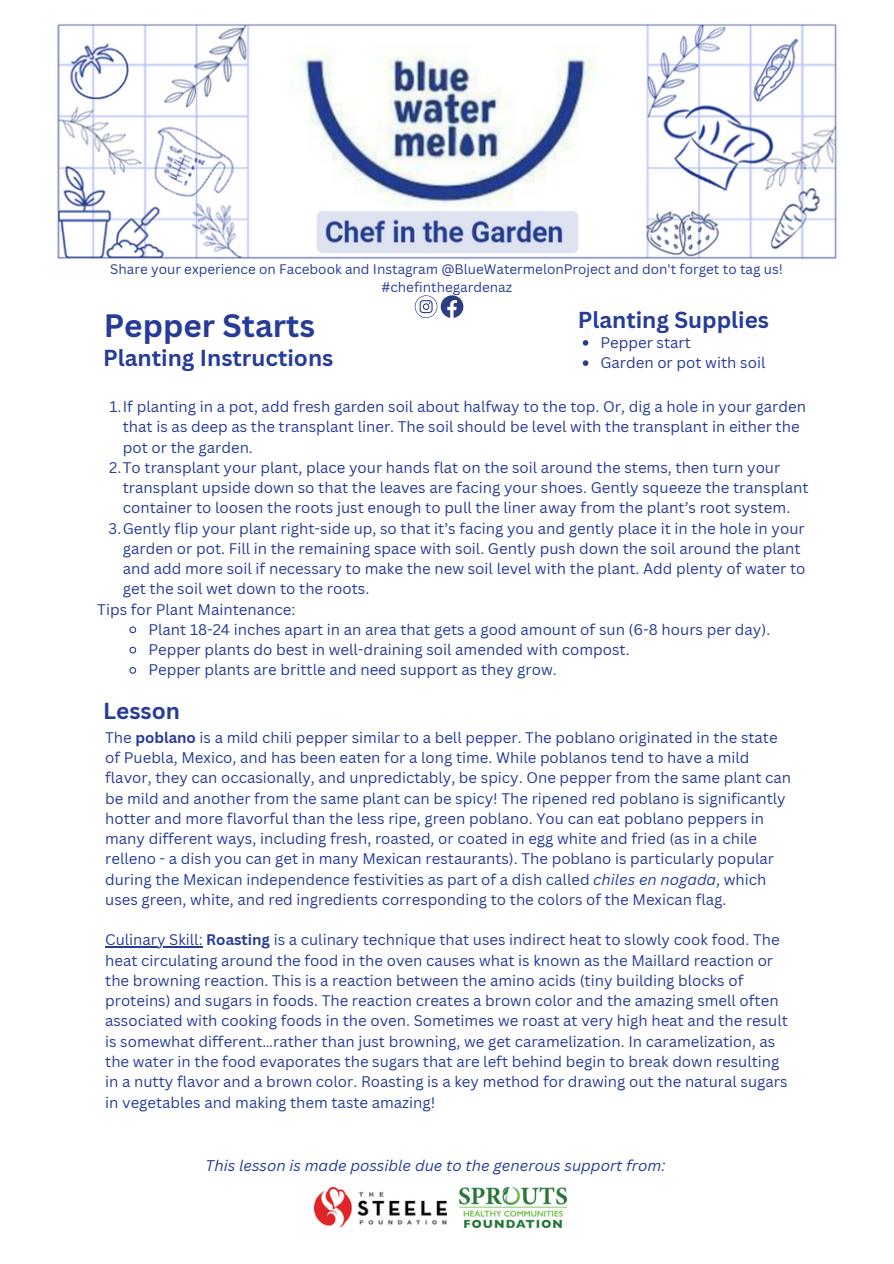
<style>
.page{position:relative;width:894px;height:1264px;background:#fff}
.page>*{position:absolute;margin:0;border:0;box-sizing:border-box;transform-origin:0 0}
.t1{font:700 31.5px "Canva Sans";color:#263c98}
.t2{font:700 22.5px "Canva Sans";color:#263c98}
.t3{font:italic 15.15px "Canva Sans";color:#263c98}
.t4{font:15px/20.2px "Canva Sans";color:#263c98}
.t5{font:13.5px/18px "Canva Sans";color:#263c98;text-align:center}
.s1{font-weight:700}
.s2{font-style:italic}
</style>
<div class="page">
<img style="left:57px;top:24px;width:780px;height:235px">
<svg style="left:414px;top:295px;width:49px;height:23px"></svg>
<img style="left:314px;top:1187px;width:132px;height:40px">
<img style="left:459px;top:1187px;width:107px;height:40px">
<svg style="left:129px;top:626px;width:8px;height:8px"></svg>
<svg style="left:129px;top:646px;width:8px;height:8px"></svg>
<svg style="left:129px;top:667px;width:8px;height:7px"></svg>
<svg style="left:582px;top:340px;width:6px;height:5px"></svg>
<svg style="left:582px;top:360px;width:6px;height:6px"></svg>
<hr style="left:105px;top:946px;width:97px;height:1px;background:#263c98">
<h2 class="t5" style="left:110px;top:260px;width:674px">Share your experience on Facebook and Instagram @BlueWatermelonProject and don't forget to tag us! #chefinthegardenaz</h2>
<h2 class="t1" style="left:104px;top:303px;width:213px">Pepper Starts</h2>
<p class="t2" style="left:577px;top:304px;width:193px">Planting Supplies</p>
<p class="t2" style="left:103px;top:341px;width:231px">Planting Instructions</p>
<p class="t4" style="left:600px;top:332px;width:92px">Pepper start</p>
<h2 class="t4" style="left:600px;top:352px;width:166px">Garden or pot with soil</h2>
<p class="t4" style="left:123px;top:396px;width:684px;text-indent:-13px">1.If planting in a pot, add fresh garden soil about halfway to the top. Or, dig a hole in your garden that is as deep as the transplant liner. The soil should be level with the transplant in either the pot or the garden.</p>
<p class="t4" style="left:123px;top:457px;width:687px;text-indent:-14px">2.To transplant your plant, place your hands flat on the soil around the stems, then turn your transplant upside down so that the leaves are facing your shoes. Gently squeeze the transplant container to loosen the roots just enough to pull the liner away from the plant’s root system.</p>
<p class="t4" style="left:123px;top:517px;width:684px;text-indent:-14px">3.Gently flip your plant right-side up, so that it’s facing you and gently place it in the hole in your garden or pot. Fill in the remaining space with soil. Gently push down the soil around the plant and add more soil if necessary to make the new soil level with the plant. Add plenty of water to get the soil wet down to the roots.</p>
<p class="t4" style="left:97px;top:598px;width:199px">Tips for Plant Maintenance:</p>
<h3 class="t4" style="left:148px;top:619px;width:623px">Plant 18-24 inches apart in an area that gets a good amount of sun (6-8 hours per day).</h3>
<p class="t4" style="left:148px;top:639px;width:483px">Pepper plants do best in well-draining soil amended with compost.</p>
<p class="t4" style="left:148px;top:659px;width:410px">Pepper plants are brittle and need support as they grow.</p>
<h3 class="t2" style="left:103px;top:695px;width:78px">Lesson</h3>
<h3 class="t4" style="left:105px;top:727px;width:687px">The <span class="s1">poblano</span> is a mild chili pepper similar to a bell pepper. The poblano originated in the state of Puebla, Mexico, and has been eaten for a long time. While poblanos tend to have a mild flavor, they can occasionally, and unpredictably, be spicy. One pepper from the same plant can be mild and another from the same plant can be spicy! The ripened red poblano is significantly hotter and more flavorful than the less ripe, green poblano. You can eat poblano peppers in many different ways, including fresh, roasted, or coated in egg white and fried (as in a chile relleno - a dish you can get in many Mexican restaurants). The poblano is particularly popular during the Mexican independence festivities as part of a dish called <span class="s2">chiles en nogada</span>, which uses green, white, and red ingredients corresponding to the colors of the Mexican flag.</h3>
<h3 class="t4" style="left:105px;top:929px;width:684px">Culinary Skill: <span class="s1">Roasting</span> is a culinary technique that uses indirect heat to slowly cook food. The heat circulating around the food in the oven causes what is known as the Maillard reaction or the browning reaction. This is a reaction between the amino acids (tiny building blocks of proteins) and sugars in foods. The reaction creates a brown color and the amazing smell often associated with cooking foods in the oven. Sometimes we roast at very high heat and the result is somewhat different…rather than just browning, we get caramelization. In caramelization, as the water in the food evaporates the sugars that are left behind begin to break down resulting in a nutty flavor and a brown color. Roasting is a key method for drawing out the natural sugars in vegetables and making them taste amazing!</h3>
<p class="t3" style="left:205px;top:1154px;width:461px">This lesson is made possible due to the generous support from:</p>
</div>
